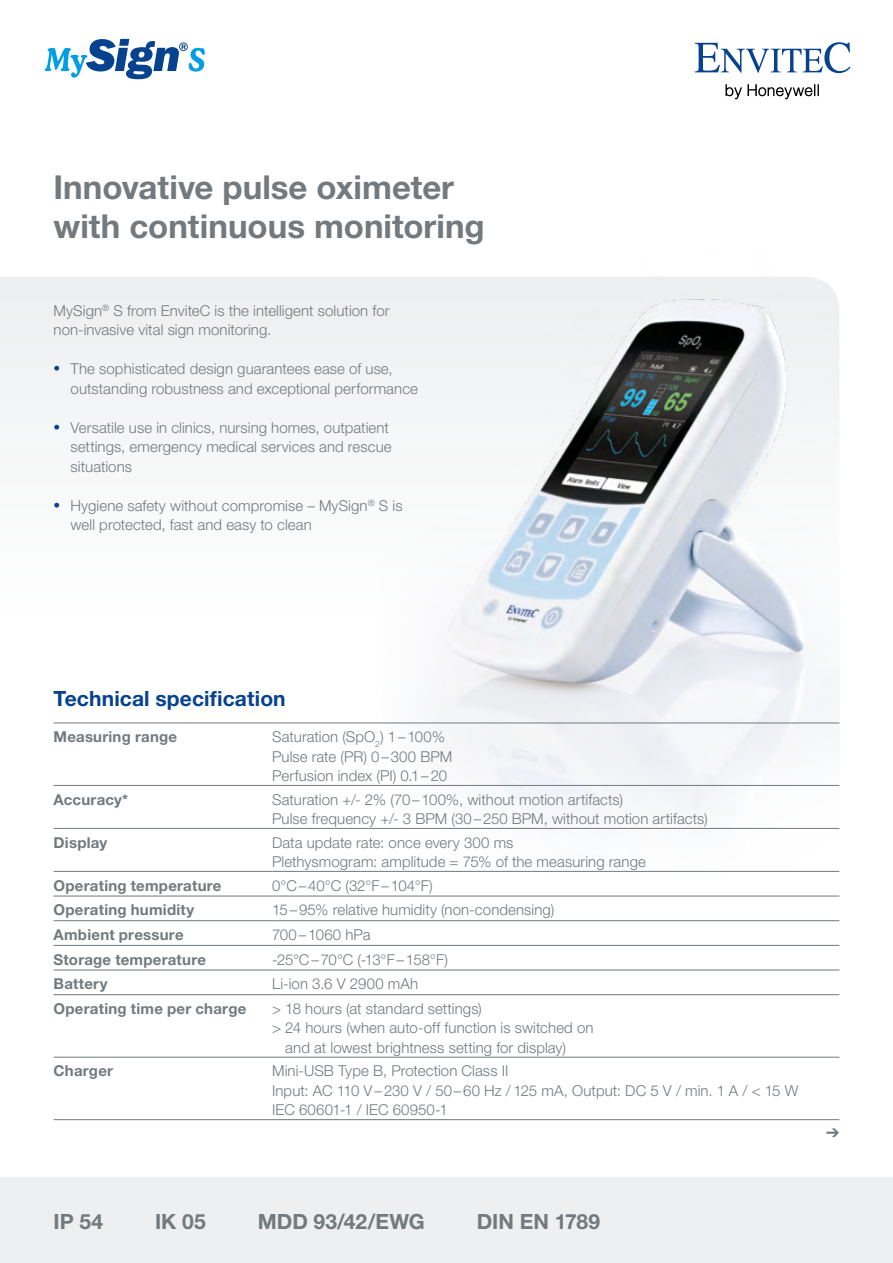
<style>
.page{position:relative;width:893px;height:1263px;background:#fff}
.page>*{position:absolute;margin:0;border:0;box-sizing:border-box;transform-origin:0 0}
.t1{font:700 33px/39px "Helvetica Neue LT Std";color:#73797d}
.t2{font:700 21px "Helvetica Neue LT Std";color:#73797d}
.t3{font:700 21px "Helvetica Neue LT Std";letter-spacing:.005em;color:#06428e}
.t4{font:300 15px/19.5px "Helvetica Neue LT Std";letter-spacing:.005em;color:#73797d}
.t5{font:700 15px "Helvetica Neue LT Std";letter-spacing:.015em;color:#73797d}
.s1{font-size:13.5px;color:#06428e}
</style>
<div class="page">
<div style="left:0;top:277px;width:383px;height:143px;background:#f1f2f3"></div>
<div style="left:0;top:1178px;width:893px;height:85px;background:#edeff0"></div>
<svg style="left:695px;top:43px;width:155px;height:30px"></svg>
<svg style="left:725px;top:84px;width:94px;height:15px"></svg>
<svg style="left:45px;top:39px;width:160px;height:40px"></svg>
<img style="left:383px;top:277px;width:456px;height:619px">
<hr style="left:54px;top:723px;width:218px;height:1px;background:#73797d">
<hr style="left:272px;top:723px;width:567px;height:1px;background:#73797d">
<hr style="left:54px;top:785px;width:218px;height:1px;background:#73797d">
<hr style="left:272px;top:785px;width:567px;height:1px;background:#73797d">
<hr style="left:54px;top:828px;width:218px;height:1px;background:#73797d">
<hr style="left:272px;top:828px;width:567px;height:1px;background:#73797d">
<hr style="left:54px;top:871px;width:218px;height:1px;background:#73797d">
<hr style="left:272px;top:871px;width:567px;height:1px;background:#73797d">
<hr style="left:54px;top:896px;width:218px;height:1px;background:#73797d">
<hr style="left:272px;top:896px;width:567px;height:1px;background:#73797d">
<hr style="left:54px;top:920px;width:218px;height:1px;background:#73797d">
<hr style="left:272px;top:920px;width:567px;height:1px;background:#73797d">
<hr style="left:54px;top:945px;width:218px;height:1px;background:#73797d">
<hr style="left:272px;top:945px;width:567px;height:1px;background:#73797d">
<hr style="left:54px;top:970px;width:218px;height:1px;background:#73797d">
<hr style="left:272px;top:970px;width:567px;height:1px;background:#73797d">
<hr style="left:54px;top:994px;width:218px;height:1px;background:#73797d">
<hr style="left:272px;top:994px;width:567px;height:1px;background:#73797d">
<hr style="left:54px;top:1057px;width:218px;height:1px;background:#73797d">
<hr style="left:272px;top:1057px;width:567px;height:1px;background:#73797d">
<hr style="left:54px;top:1119px;width:218px;height:1px;background:#73797d">
<hr style="left:272px;top:1119px;width:567px;height:1px;background:#73797d">
<h1 class="t1" style="left:54px;top:167px;width:433px">Innovative pulse oximeter with continuous monitoring</h1>
<p class="t4" style="left:54px;top:300px;width:337px">MySign<sup>®</sup> S from EnviteC is the intelligent solution for non-invasive vital sign monitoring.</p>
<p class="t4" style="left:71px;top:359px;width:349px;text-indent:-17px"><span class="s1">•</span> The sophisticated design guarantees ease of use, outstanding robustness and exceptional performance</p>
<p class="t4" style="left:71px;top:417px;width:323px;text-indent:-17px"><span class="s1">•</span> Versatile use in clinics, nursing homes, outpatient settings, emergency medical services and rescue situations</p>
<p class="t4" style="left:71px;top:495px;width:333px;text-indent:-17px"><span class="s1">•</span> Hygiene safety without compromise – MySign<sup>®</sup> S is well protected, fast and easy to clean</p>
<h2 class="t3" style="left:54px;top:685px;width:234px">Technical specification</h2>
<p class="t5" style="left:54px;top:727px;width:125px">Measuring range</p>
<p class="t4" style="left:272px;top:727px;width:182px">Saturation (SpO<sub>2</sub>) 1–100%<br>Pulse rate (PR) 0–300 BPM<br>Perfusion index (PI) 0.1–20</p>
<p class="t5" style="left:54px;top:790px;width:76px">Accuracy*</p>
<p class="t4" style="left:272px;top:789px;width:437px">Saturation +/- 2% (70–100%, without motion artifacts)<br>Pulse frequency +/- 3 BPM (30–250 BPM, without motion artifacts)</p>
<p class="t5" style="left:54px;top:833px;width:55px">Display</p>
<p class="t4" style="left:272px;top:832px;width:375px">Data update rate: once every 300 ms<br>Plethysmogram: amplitude = 75% of the measuring range</p>
<p class="t5" style="left:54px;top:876px;width:169px">Operating temperature</p>
<p class="t4" style="left:272px;top:875px;width:162px">0°C–40°C (32°F–104°F)</p>
<p class="t5" style="left:54px;top:901px;width:142px">Operating humidity</p>
<p class="t4" style="left:272px;top:900px;width:284px">15–95% relative humidity (non-condensing)</p>
<p class="t5" style="left:54px;top:925px;width:132px">Ambient pressure</p>
<p class="t4" style="left:272px;top:924px;width:100px">700–1060 hPa</p>
<p class="t5" style="left:54px;top:950px;width:154px">Storage temperature</p>
<p class="t4" style="left:272px;top:949px;width:177px">-25°C–70°C (-13°F–158°F)</p>
<p class="t5" style="left:54px;top:974px;width:55px">Battery</p>
<p class="t4" style="left:272px;top:974px;width:148px">Li-ion 3.6 V 2900 mAh</p>
<p class="t5" style="left:54px;top:999px;width:194px">Operating time per charge</p>
<p class="t4" style="left:272px;top:998px;width:211px">&gt; 18 hours (at standard settings)</p>
<p class="t4" style="left:272px;top:1018px;width:323px">&gt; 24 hours (when auto-off function is switched on</p>
<p class="t4" style="left:285px;top:1037px;width:282px">and at lowest brightness setting for display)</p>
<p class="t5" style="left:54px;top:1062px;width:61px">Charger</p>
<p class="t4" style="left:272px;top:1061px;width:528px">Mini-USB Type B, Protection Class II<br>Input: AC 110 V– 230 V / 50–60 Hz / 125 mA, Output: DC 5 V / min. 1 A / &lt; 15 W<br>IEC 60601-1 / IEC 60950-1</p>
<h2 class="t2" style="left:54px;top:1208px;width:51px">IP 54</h2>
<h2 class="t2" style="left:155px;top:1208px;width:52px">IK 05</h2>
<h2 class="t2" style="left:258px;top:1208px;width:169px">MDD 93/42/EWG</h2>
<h2 class="t2" style="left:477px;top:1208px;width:125px">DIN EN 1789</h2>
</div>
